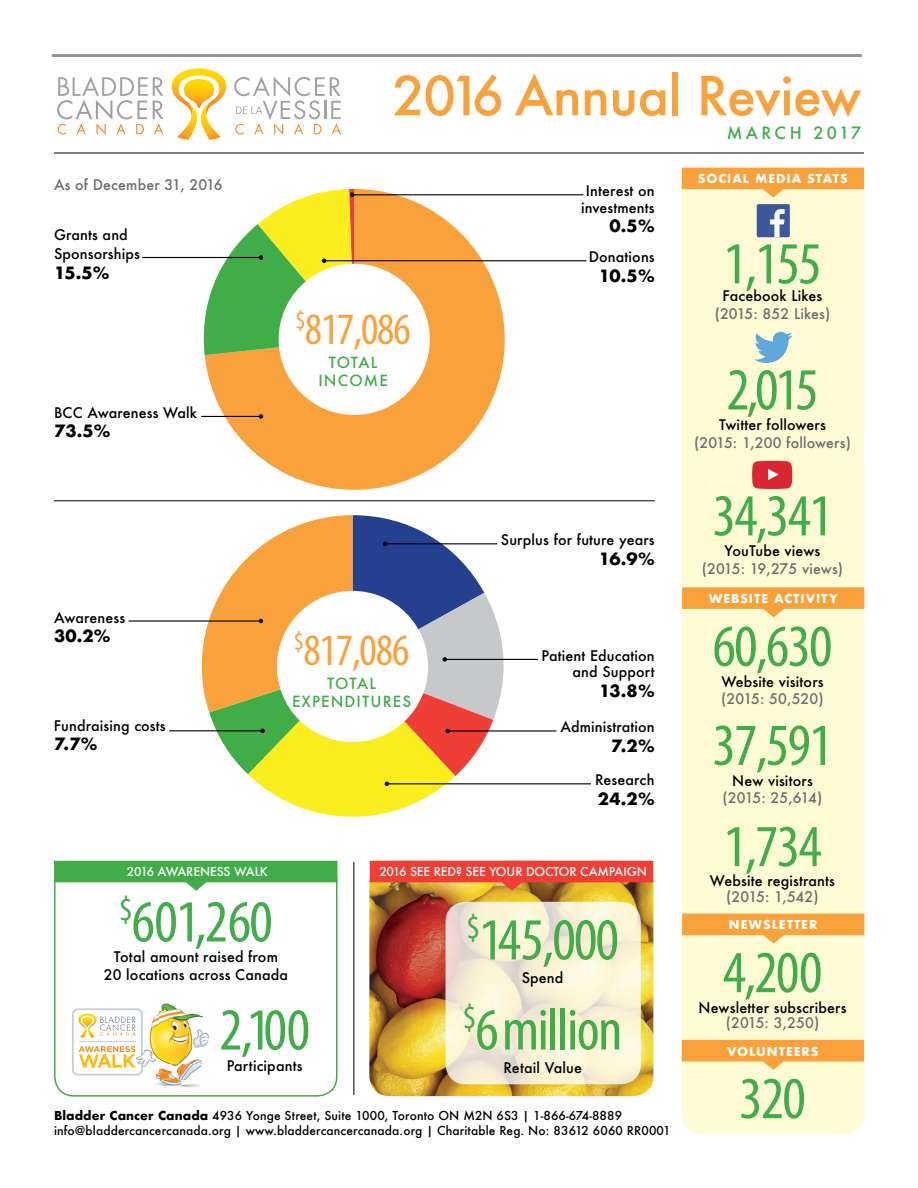
<style>
.page{position:relative;width:918px;height:1188px;background:#fff}
.page>*{position:absolute;margin:0;border:0;box-sizing:border-box;transform-origin:0 0}
.t1{font:condensed 60px "Myriad Pro";letter-spacing:-.025em;color:#41ad49}
.t2{font:500 52.5px "Futura";letter-spacing:-.01em;color:#f9a13a}
.t3{font:condensed 45px "Myriad Pro";letter-spacing:-.025em;color:#f9a13a}
.t4{font:700 16.5px "Futura";letter-spacing:-.03em;color:#000}
.t5{font:500 16.5px "Futura";letter-spacing:.2em;color:#41ad49}
.t6{font:500 15px/18px "Futura";letter-spacing:.075em;color:#41ad49;text-align:center}
.t7{font:500 14.25px/16.5px "Futura";letter-spacing:.01em;color:#000;text-align:center}
.t8{font:500 14.25px "Futura";letter-spacing:.01em;color:#6d6e71}
.t9{font:500 14.25px "Futura";letter-spacing:-.07em;color:#6d6e71}
.t10{font:500 12px/15px "Futura";letter-spacing:.01em;color:#000}
.t11{font:700 12px "Futura";letter-spacing:.075em;color:#fff}
.t12{font:500 12px "Futura";letter-spacing:-.01em;color:#fff}
.s1{font-weight:700}
</style>
<div class="page">
<svg style="left:205px;top:189px;width:300px;height:301px;fill:#f9a13a"></svg>
<div style="left:279px;top:264px;width:151px;height:151px;background:#fff;border-radius:50%"></div>
<img style="left:369px;top:861px;width:284px;height:235px">
<svg style="left:446px;top:902px;width:195px;height:182px;background:#f6efd6"></svg>
<div style="left:682px;top:198px;width:182px;height:936px;background:#fffcd5"></div>
<hr style="left:54px;top:153px;width:810px;height:1px;background:#000">
<hr style="left:52px;top:54px;width:810px;height:3px;background:#939598">
<svg style="left:172px;top:68px;width:54px;height:72px"></svg>
<svg style="left:234px;top:76px;width:107px;height:59px"></svg>
<svg style="left:57px;top:76px;width:106px;height:59px"></svg>
<svg style="left:754px;top:332px;width:38px;height:31px"></svg>
<div style="left:757px;top:204px;width:33px;height:33px;background:#3c5a99;border-radius:2px"></div>
<svg style="left:770px;top:209px;width:15px;height:28px"></svg>
<svg style="left:682px;top:168px;width:182px;height:30px;background:#faba65"></svg>
<svg style="left:752px;top:461px;width:40px;height:28px"></svg>
<svg style="left:682px;top:587px;width:182px;height:30px;background:#fab963"></svg>
<svg style="left:682px;top:914px;width:182px;height:30px;background:#faba64"></svg>
<hr style="left:201px;top:416px;width:60px;height:1px;background:#000">
<svg style="left:259px;top:414px;width:4px;height:5px"></svg>
<hr style="left:324px;top:260px;width:262px;height:1px;background:#000">
<svg style="left:682px;top:1040px;width:182px;height:30px;background:#fab963"></svg>
<hr style="left:142px;top:257px;width:119px;height:1px;background:#000">
<hr style="left:352px;top:194px;width:231px;height:1px;background:#000">
<svg style="left:199px;top:189px;width:155px;height:166px"></svg>
<hr style="left:169px;top:730px;width:93px;height:1px;background:#000">
<hr style="left:129px;top:620px;width:132px;height:2px;background:#000">
<hr style="left:445px;top:659px;width:93px;height:1px;background:#000">
<hr style="left:448px;top:730px;width:108px;height:2px;background:#000">
<hr style="left:54px;top:500px;width:601px;height:1px;background:#000">
<hr style="left:353px;top:862px;width:1px;height:233px;background:#000">
<svg style="left:370px;top:861px;width:283px;height:30px;background:#e25832"></svg>
<div style="left:54px;top:861px;width:284px;height:236px;border:2px solid #41ad49;border-radius:20px"></div>
<svg style="left:54px;top:861px;width:284px;height:30px"></svg>
<img style="left:159px;top:1003px;width:11px;height:9px">
<img style="left:170px;top:1004px;width:39px;height:45px">
<img style="left:143px;top:1013px;width:16px;height:46px">
<img style="left:159px;top:1012px;width:11px;height:37px">
<img style="left:159px;top:1049px;width:41px;height:31px">
<img style="left:200px;top:1059px;width:2px;height:8px">
<img style="left:143px;top:1059px;width:16px;height:16px">
<img style="left:155px;top:1075px;width:4px;height:10px">
<img style="left:159px;top:1080px;width:36px;height:7px">
<svg style="left:195px;top:1084px;width:5px;height:3px"></svg>
<svg style="left:72px;top:1008px;width:71px;height:68px"></svg>
<hr style="left:79px;top:1041px;width:57px;height:1px;background:#c5d0d6">
<hr style="left:387px;top:783px;width:204px;height:1px;background:#000">
<svg style="left:202px;top:515px;width:308px;height:302px"></svg>
<p class="t8" style="left:54px;top:175px;width:170px">As of December 31, 2016</p>
<p class="t7" style="left:54px;top:224px;width:87px;line-height:19.5px;text-align:left">Grants and<br>Sponsorships</p>
<p class="t4" style="left:54px;top:260px;width:57px">15.5%</p>
<p class="t7" style="left:54px;top:404px;width:145px">BCC Awareness Walk</p>
<p class="t4" style="left:54px;top:419px;width:58px">73.5%</p>
<h2 class="t2" style="left:392px;top:60px;width:470px">2016 Annual Review</h2>
<p class="t5" style="left:727px;top:121px;width:136px">MARCH 2017</p>
<h3 class="t3" style="left:295px;top:301px;width:117px"><sup>$</sup>817,086</h3>
<p class="t6" style="left:318px;top:353px;width:71px">TOTAL<br>INCOME</p>
<p class="t7" style="left:581px;top:182px;width:75px">Interest on investments</p>
<p class="t4" style="left:609px;top:214px;width:47px">0.5%</p>
<p class="t7" style="left:589px;top:248px;width:68px">Donations</p>
<p class="t4" style="left:599px;top:263px;width:57px">10.5%</p>
<p class="t7" style="left:501px;top:531px;width:155px">Surplus for future years</p>
<p class="t4" style="left:599px;top:547px;width:57px">16.9%</p>
<p class="t11" style="left:698px;top:170px;width:152px">SOCIAL MEDIA STATS</p>
<h1 class="t1" style="left:723px;top:227px;width:100px">1,155</h1>
<p class="t7" style="left:723px;top:288px;width:101px">Facebook Likes</p>
<p class="t8" style="left:715px;top:304px;width:117px">(2015: 852 Likes)</p>
<h1 class="t1" style="left:726px;top:353px;width:94px">2,015</h1>
<p class="t7" style="left:719px;top:417px;width:108px">Twitter followers</p>
<p class="t8" style="left:694px;top:433px;width:158px">(2015: 1,200 followers)</p>
<h1 class="t1" style="left:713px;top:479px;width:121px">34,341</h1>
<p class="t7" style="left:725px;top:543px;width:97px">YouTube views</p>
<p class="t8" style="left:702px;top:559px;width:143px">(2015: 19,275 views)</p>
<p class="t11" style="left:709px;top:590px;width:131px">WEBSITE ACTIVITY</p>
<p class="t7" style="left:54px;top:609px;width:73px">Awareness</p>
<p class="t4" style="left:54px;top:624px;width:58px">30.2%</p>
<p class="t7" style="left:54px;top:717px;width:113px">Fundraising costs</p>
<p class="t4" style="left:54px;top:732px;width:45px">7.7%</p>
<h3 class="t3" style="left:294px;top:622px;width:117px"><sup>$</sup>817,086</h3>
<p class="t6" style="left:292px;top:674px;width:121px">TOTAL<br>EXPENDITURES</p>
<p class="t7" style="left:542px;top:647px;width:115px;text-align:right">Patient Education and Support</p>
<p class="t4" style="left:599px;top:679px;width:57px">13.8%</p>
<p class="t7" style="left:560px;top:719px;width:96px">Administration</p>
<p class="t4" style="left:611px;top:734px;width:45px">7.2%</p>
<p class="t7" style="left:595px;top:771px;width:61px">Research</p>
<p class="t4" style="left:598px;top:787px;width:58px">24.2%</p>
<p class="t12" style="left:127px;top:864px;width:142px">2016 AWARENESS WALK</p>
<h1 class="t1" style="left:119px;top:885px;width:155px"><sup>$</sup>601,260</h1>
<p class="t7" style="left:104px;top:948px;width:186px;line-height:18px">Total amount raised from<br>20 locations across Canada</p>
<h1 class="t1" style="left:219px;top:993px;width:92px">2,100</h1>
<p class="t7" style="left:227px;top:1057px;width:77px">Participants</p>
<p class="t12" style="left:379px;top:864px;width:269px">2016 SEE RED? SEE YOUR DOCTOR CAMPAIGN</p>
<h1 class="t1" style="left:466px;top:903px;width:154px"><sup>$</sup>145,000</h1>
<p class="t7" style="left:522px;top:970px;width:43px">Spend</p>
<h1 class="t1" style="left:463px;top:993px;width:161px"><sup>$</sup>6 million</h1>
<p class="t7" style="left:503px;top:1060px;width:80px">Retail Value</p>
<p class="t10" style="left:54px;top:1108px;width:618px"><span class="s1">Bladder Cancer Canada</span> 4936 Yonge Street, Suite 1000, Toronto ON M2N 6S3 | 1-866-674-8889 info@bladdercancercanada.org | www.bladdercancercanada.org | Charitable Reg. No: 83612 6060 RR0001</p>
<h1 class="t1" style="left:713px;top:610px;width:121px">60,630</h1>
<p class="t7" style="left:721px;top:673px;width:104px">Website visitors</p>
<p class="t8" style="left:721px;top:689px;width:104px">(2015: 50,520)</p>
<h1 class="t1" style="left:713px;top:709px;width:121px">37,591</h1>
<p class="t7" style="left:732px;top:772px;width:82px">New visitors</p>
<p class="t9" style="left:723px;top:788px;width:101px">(2015: 25,614)</p>
<h1 class="t1" style="left:723px;top:810px;width:100px">1,734</h1>
<p class="t7" style="left:710px;top:872px;width:127px">Website registrants</p>
<p class="t8" style="left:726px;top:887px;width:94px">(2015: 1,542)</p>
<p class="t11" style="left:729px;top:916px;width:90px">NEWSLETTER</p>
<h1 class="t1" style="left:723px;top:936px;width:101px">4,200</h1>
<p class="t7" style="left:698px;top:999px;width:150px">Newsletter subscribers</p>
<p class="t8" style="left:726px;top:1013px;width:95px">(2015: 3,250)</p>
<p class="t11" style="left:727px;top:1042px;width:93px">VOLUNTEERS</p>
<h1 class="t1" style="left:739px;top:1062px;width:68px">320</h1>
</div>
